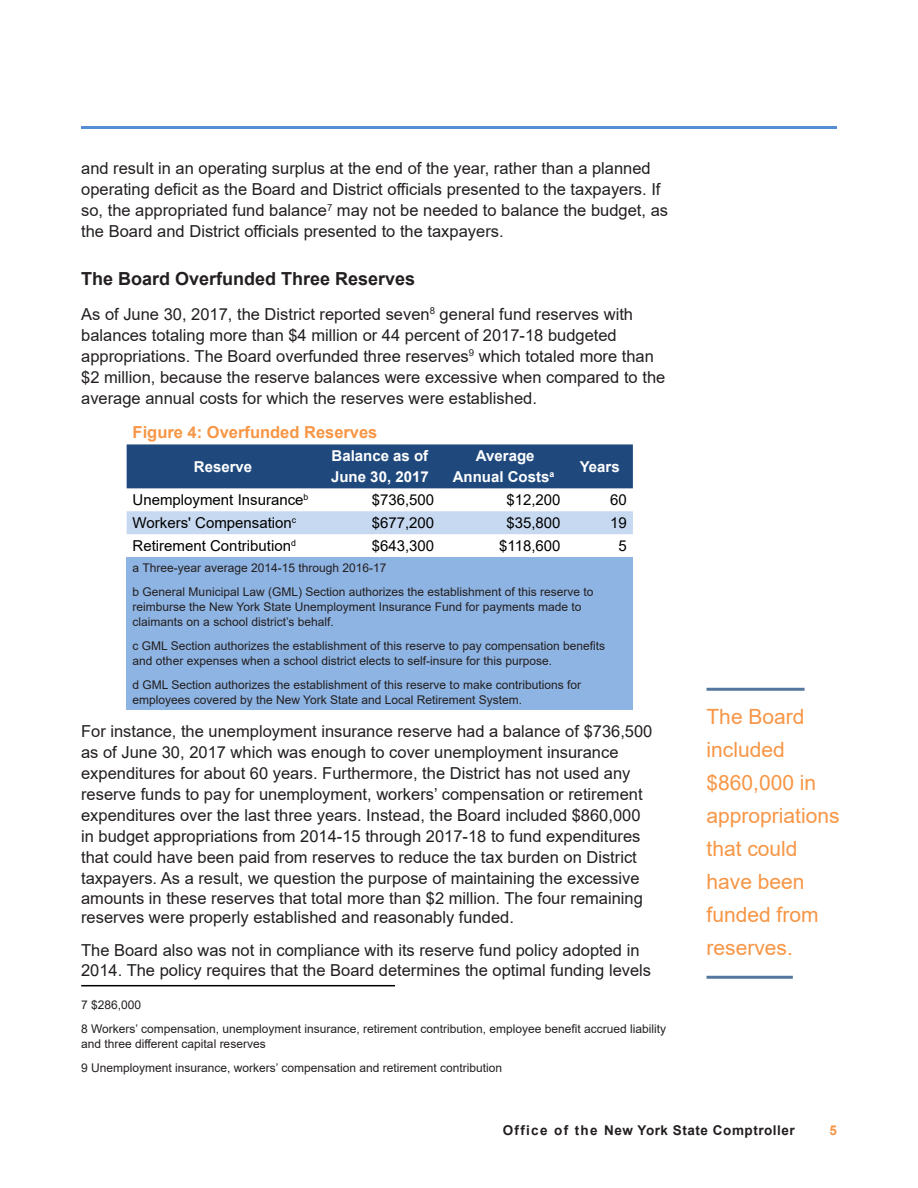
<style>
.page{position:relative;width:918px;height:1188px;background:#fff}
.page>*{position:absolute;margin:0;border:0;box-sizing:border-box;transform-origin:0 0}
.Sidebar_Text{font:21px/33px "Arial";color:#f79646}
.Small_Subhead{font:700 18px "Arial";color:#231f20}
.Body_Text{font:16.5px/21px "Arial";color:#231f20}
._7_Figures{font:700 16.5px "Arial";color:#f79646}
._7_Figures-2{font:15px "Arial";color:#000}
._7_Figures-3{font:700 15px/21px "Arial";color:#fff}
.t1{font:700 13.5px "Arial";letter-spacing:.04em;color:#231f20}
.t2{font:700 13.5px "Arial";color:#f79646}
.Footnotes{font:12px/15px "Arial";color:#231f20}
</style>
<div class="page">
<hr style="left:81px;top:126px;width:756px;height:3px;background:#558ed5">
<div style="left:127px;top:444px;width:506px;height:44px;background:#1f497d"></div>
<div style="left:127px;top:511px;width:506px;height:23px;background:#c6d9f1"></div>
<div style="left:127px;top:557px;width:506px;height:153px;background:#8eb4e3"></div>
<hr style="left:81px;top:985px;width:314px;height:1px;background:#000">
<hr style="left:706px;top:688px;width:99px;height:3px;background:#57779e">
<hr style="left:706px;top:976px;width:87px;height:3px;background:#57779e">
<p class="Body_Text" style="left:81px;top:158px;width:588px">and result in an operating surplus at the end of the year, rather than a planned operating deficit as the Board and District officials presented to the taxpayers. If so, the appropriated fund balance<sup>7</sup> may not be needed to balance the budget, as the Board and District officials presented to the taxpayers.</p>
<p class="Small_Subhead" style="left:81px;top:266px;width:336px">The Board Overfunded Three Reserves</p>
<p class="Body_Text" style="left:81px;top:303px;width:586px">As of June 30, 2017, the District reported seven<sup>8</sup> general fund reserves with balances totaling more than $4 million or 44 percent of 2017-18 budgeted appropriations. The Board overfunded three reserves<sup>9</sup> which totaled more than $2 million, because the reserve balances were excessive when compared to the average annual costs for which the reserves were established.</p>
<p class="_7_Figures" style="left:133px;top:421px;width:246px">Figure 4: Overfunded Reserves</p>
<p class="_7_Figures-3" style="left:194px;top:456px;width:60px">Reserve</p>
<p class="_7_Figures-3" style="left:331px;top:446px;width:99px">Balance as of<br>June 30, 2017</p>
<p class="_7_Figures-3" style="left:453px;top:446px;width:103px;text-align:center">Average<br>Annual Costs<sup>a</sup></p>
<p class="_7_Figures-3" style="left:580px;top:456px;width:42px">Years</p>
<p class="_7_Figures-2" style="left:133px;top:490px;width:177px">Unemployment Insurance<sup>b</sup></p>
<p class="_7_Figures-2" style="left:372px;top:490px;width:64px">$736,500</p>
<p class="_7_Figures-2" style="left:506px;top:490px;width:56px">$12,200</p>
<p class="_7_Figures-2" style="left:610px;top:490px;width:18px">60</p>
<p class="_7_Figures-2" style="left:133px;top:513px;width:165px">Workers' Compensation<sup>c</sup></p>
<p class="_7_Figures-2" style="left:372px;top:513px;width:64px">$677,200</p>
<p class="_7_Figures-2" style="left:506px;top:513px;width:56px">$35,800</p>
<p class="_7_Figures-2" style="left:610px;top:513px;width:18px">19</p>
<p class="_7_Figures-2" style="left:133px;top:536px;width:165px">Retirement Contribution<sup>d</sup></p>
<p class="_7_Figures-2" style="left:372px;top:536px;width:64px">$643,300</p>
<p class="_7_Figures-2" style="left:499px;top:536px;width:63px">$118,600</p>
<p class="_7_Figures-2" style="left:619px;top:536px;width:10px">5</p>
<p class="Footnotes" style="left:133px;top:560px;width:255px">a Three-year average 2014-15 through 2016-17</p>
<p class="Footnotes" style="left:133px;top:584px;width:462px">b General Municipal Law (GML) Section authorizes the establishment of this reserve to reimburse the New York State Unemployment Insurance Fund for payments made to claimants on a school district’s behalf.</p>
<p class="Footnotes" style="left:133px;top:638px;width:474px">c GML Section authorizes the establishment of this reserve to pay compensation benefits and other expenses when a school district elects to self-insure for this purpose.</p>
<p class="Footnotes" style="left:133px;top:677px;width:450px">d GML Section authorizes the establishment of this reserve to make contributions for employees covered by the New York State and Local Retirement System.</p>
<p class="Body_Text" style="left:81px;top:721px;width:573px">For instance, the unemployment insurance reserve had a balance of $736,500 as of June 30, 2017 which was enough to cover unemployment insurance expenditures for about 60 years. Furthermore, the District has not used any reserve funds to pay for unemployment, workers’ compensation or retirement expenditures over the last three years. Instead, the Board included $860,000 in budget appropriations from 2014-15 through 2017-18 to fund expenditures that could have been paid from reserves to reduce the tax burden on District taxpayers. As a result, we question the purpose of maintaining the excessive</p>
<p class="Body_Text" style="left:81px;top:888px;width:563px;line-height:19.5px">amounts in these reserves that total more than $2 million. The four remaining reserves were properly established and reasonably funded.</p>
<p class="Body_Text" style="left:81px;top:941px;width:572px;line-height:19.5px">The Board also was not in compliance with its reserve fund policy adopted in<br>2014. The policy requires that the Board determines the optimal funding levels</p>
<p class="Footnotes" style="left:81px;top:997px;width:62px">7 $286,000</p>
<p class="Footnotes" style="left:81px;top:1021px;width:586px">8 Workers’ compensation, unemployment insurance, retirement contribution, employee benefit accrued liability and three different capital reserves</p>
<p class="Footnotes" style="left:81px;top:1060px;width:423px">9 Unemployment insurance, workers’ compensation and retirement contribution</p>
<p class="Sidebar_Text" style="left:706px;top:700px;width:135px">The Board included $860,000 in appropriations that could have been funded from reserves.</p>
<p class="t1" style="left:503px;top:1121px;width:294px">Office of the New York State Comptroller</p>
<p class="t2" style="left:829px;top:1121px;width:9px">5</p>
</div>
